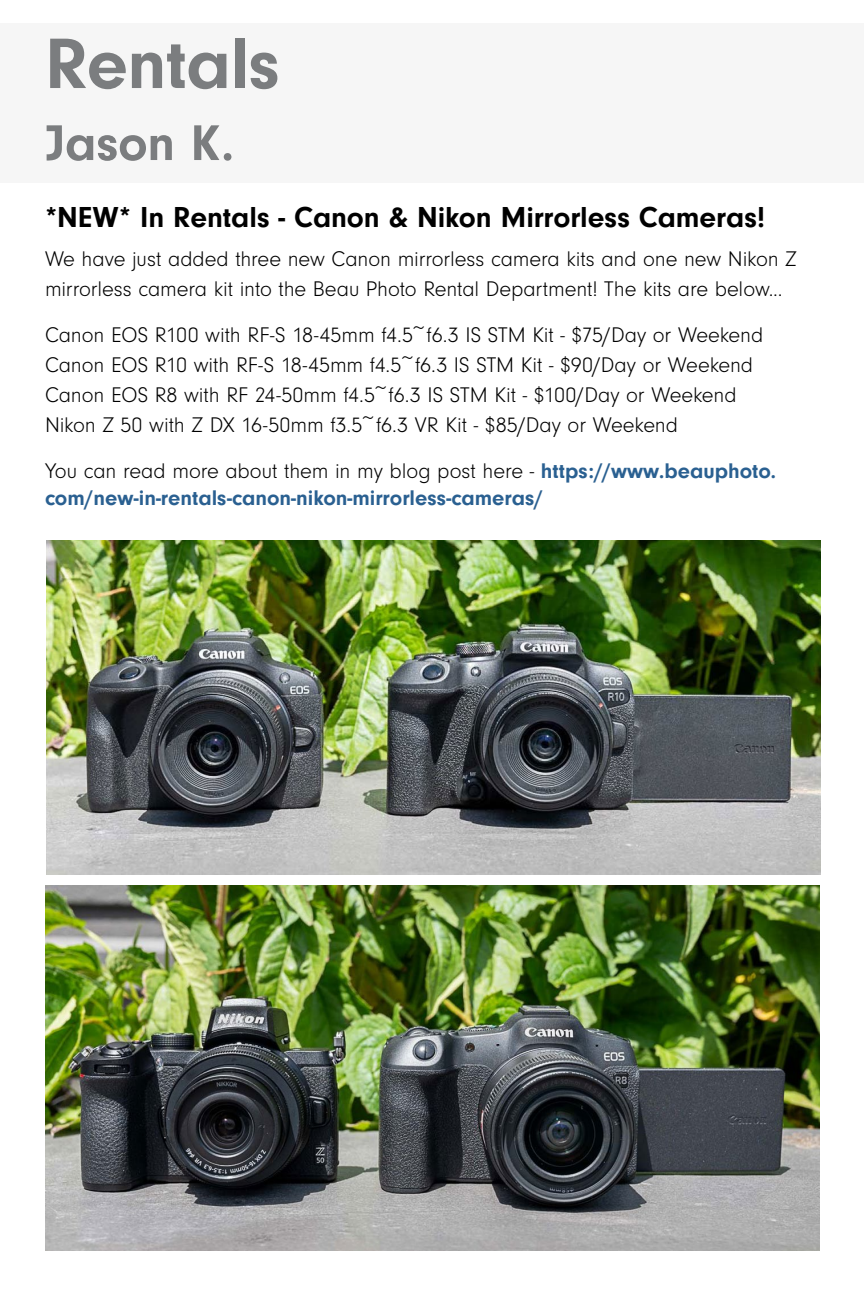
<style>
.page{position:relative;width:864px;height:1296px;background:#fff}
.page>*{position:absolute;margin:0;border:0;box-sizing:border-box;transform-origin:0 0}
.t1{font:700 74px "Neuzeit Gro";letter-spacing:-.01em;color:#7b7d7f}
.t2{font:700 52px "Neuzeit Gro";letter-spacing:-.005em;color:#7b7d7f}
.t3{font:700 30px "Neuzeit Gro";color:#000}
.t4{font:300 22px/30px "Neuzeit Gro";letter-spacing:-.005em;color:#000}
.t5{font:700 22px/26.4px "Neuzeit Gro";color:#2a6091}
.s1{font-weight:300;color:#000}
</style>
<div class="page">
<div style="left:0;top:23px;width:864px;height:160px;background:#f6f6f6"></div>
<img style="left:46px;top:540px;width:774px;height:335px">
<img style="left:45px;top:885px;width:774px;height:366px">
<h1 class="t1" style="left:45px;top:22px;width:236px">Rentals</h1>
<h2 class="t2" style="left:45px;top:114px;width:191px">Jason K.</h2>
<h3 class="t3" style="left:45px;top:201px;width:722px">*NEW* In Rentals - Canon &amp; Nikon Mirrorless Cameras!</h3>
<p class="t4" style="left:45px;top:245px;width:753px">We have just added three new Canon mirrorless camera kits and one new Nikon Z mirrorless camera kit into the Beau Photo Rental Department! The kits are below...</p>
<p class="t4" style="left:45px;top:321px;width:720px">Canon EOS R100 with RF-S 18-45mm f4.5~f6.3 IS STM Kit - $75/Day or Weekend Canon EOS R10 with RF-S 18-45mm f4.5~f6.3 IS STM Kit - $90/Day or Weekend Canon EOS R8 with RF 24-50mm f4.5~f6.3 IS STM Kit - $100/Day or Weekend Nikon Z 50 with Z DX 16-50mm f3.5~f6.3 VR Kit - $85/Day or Weekend</p>
<p class="t5" style="left:45px;top:458px;width:733px"><span class="s1">You can read more about them in my blog post here -</span> https://www.beauphoto. com/new-in-rentals-canon-nikon-mirrorless-cameras/</p>
</div>
